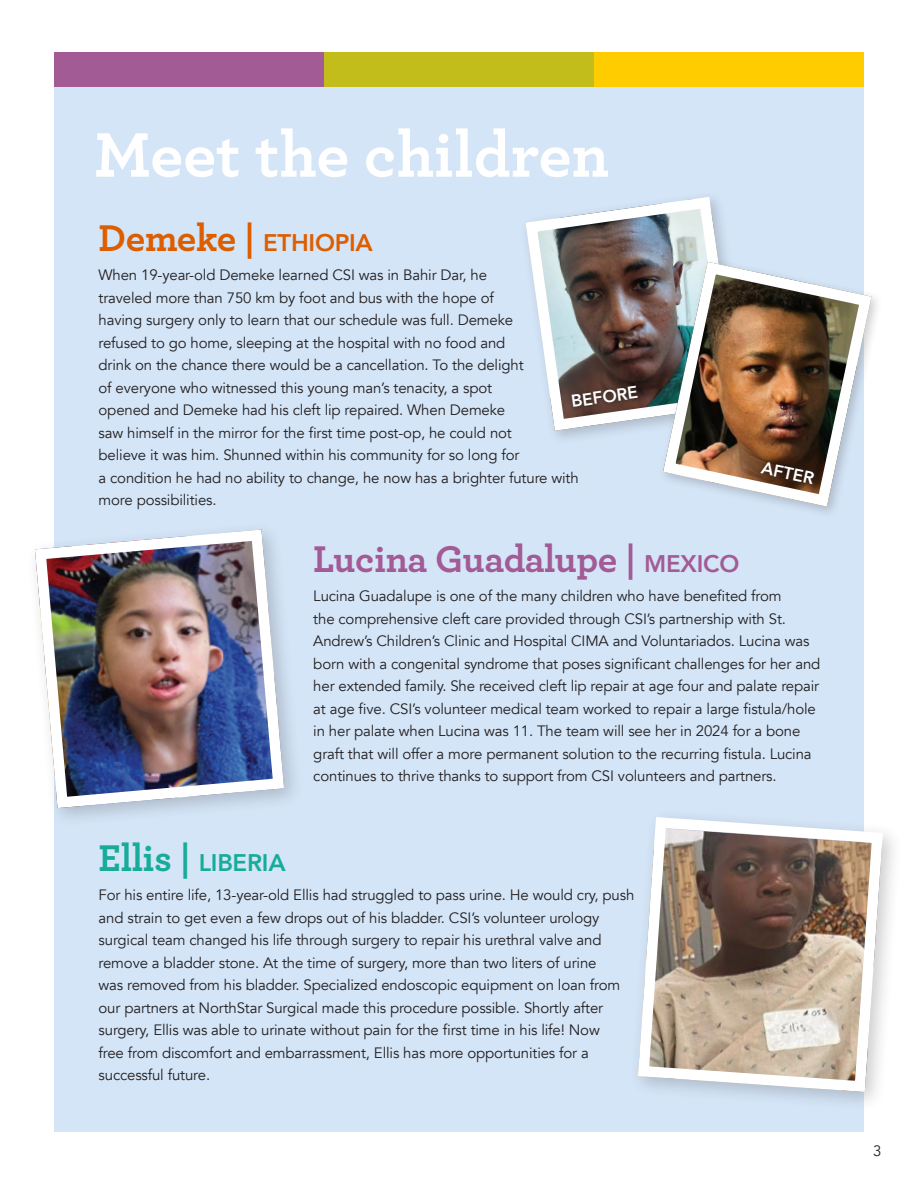
<style>
.page{position:relative;width:918px;height:1188px;background:#fff}
.page>*{position:absolute;margin:0;border:0;box-sizing:border-box;transform-origin:0 0}
.t1{font:700 66px "Archer";color:#fff}
.t2{font:700 39px "Archer";letter-spacing:-.015em;color:#a35b95}
.t3{font:800 24px "Avenir";letter-spacing:-.01em;color:#dc5e00}
.t4{font:800 24px "Avenir";letter-spacing:-.01em;color:#16ac99}
.t5{font:800 17.25px "Avenir";color:#fff}
.t6{font:15px/22.5px "Avenir";letter-spacing:-.01em;color:#231f20}
.s1{font-family:"Archer";font-weight:700;font-size:39px}
.s2{font-family:"Avenir";font-weight:800;font-size:24px}
</style>
<div class="page">
<div style="left:54px;top:52px;width:810px;height:1080px;background:#d4e5f7"></div>
<div style="left:26px;top:520px;width:278px;height:308px;background:#231f20;opacity:.22"></div>
<img style="left:29px;top:524px;width:261px;height:290px">
<img style="left:526px;top:197px;width:200px;height:240px">
<div style="left:568px;top:382px;width:75px;height:31px;background:#231f20;opacity:.75"></div>
<div style="left:658px;top:257px;width:225px;height:261px;background:#231f20;opacity:.22"></div>
<img style="left:657px;top:256px;width:221px;height:257px">
<div style="left:757px;top:459px;width:63px;height:30px;background:#231f20;opacity:.75"></div>
<div style="left:629px;top:808px;width:274px;height:304px;background:#231f20;opacity:.22"></div>
<svg style="left:632px;top:811px;width:257px;height:287px"></svg>
<div style="left:594px;top:52px;width:270px;height:35px;background:#fc0"></div>
<div style="left:324px;top:52px;width:270px;height:35px;background:#c3bd1c"></div>
<div style="left:54px;top:52px;width:270px;height:35px;background:#a35b95"></div>
<p class="t1" style="left:94px;top:103px;width:517px">Meet the children</p>
<p class="t3" style="left:99px;top:224px;width:276px"><span class="s1">Demeke |</span> ETHIOPIA</p>
<p class="t6" style="left:99px;top:264px;width:482px">When 19-year-old Demeke learned CSI was in Bahir Dar, he<br>traveled more than 750 km by foot and bus with the hope of<br>having surgery only to learn that our schedule was full. Demeke<br>refused to go home, sleeping at the hospital with no food and<br>drink on the chance there would be a cancellation. To the delight<br>of everyone who witnessed this young man’s tenacity, a spot<br>opened and Demeke had his cleft lip repaired. When Demeke<br>saw himself in the mirror for the first time post-op, he could not<br>believe it was him. Shunned within his community for so long for<br>a condition he had no ability to change, he now has a brighter future with more possibilities.</p>
<p class="t2" style="left:313px;top:528px;width:428px">Lucina Guadalupe | <span class="s2">MEXICO</span></p>
<p class="t6" style="left:313px;top:585px;width:509px">Lucina Guadalupe is one of the many children who have benefited from<br>the comprehensive cleft care provided through CSI’s partnership with St.<br>Andrew’s Children’s Clinic and Hospital CIMA and Voluntariados. Lucina was born with a congenital syndrome that poses significant challenges for her and her extended family. She received cleft lip repair at age four and palate repair at age five. CSI’s volunteer medical team worked to repair a large fistula/hole in her palate when Lucina was 11. The team will see her in 2024 for a bone graft that will offer a more permanent solution to the recurring fistula. Lucina continues to thrive thanks to support from CSI volunteers and partners.</p>
<p class="t5" style="left:569px;top:388px;width:69px;rotate:-8deg">BEFORE</p>
<p class="t5" style="left:764px;top:454px;width:55px;rotate:12deg">AFTER</p>
<p class="t4" style="left:99px;top:844px;width:189px"><span class="s1">Ellis |</span> LIBERIA</p>
<p class="t6" style="left:99px;top:884px;width:537px">For his entire life, 13-year-old Ellis had struggled to pass urine. He would cry, push and strain to get even a few drops out of his bladder. CSI’s volunteer urology surgical team changed his life through surgery to repair his urethral valve and remove a bladder stone. At the time of surgery, more than two liters of urine<br>was removed from his bladder. Specialized endoscopic equipment on loan from our partners at NorthStar Surgical made this procedure possible. Shortly after surgery, Ellis was able to urinate without pain for the first time in his life! Now<br>free from discomfort and embarrassment, Ellis has more opportunities for a successful future.</p>
<p class="t6" style="left:873px;top:1140px;width:10px">3</p>
</div>
